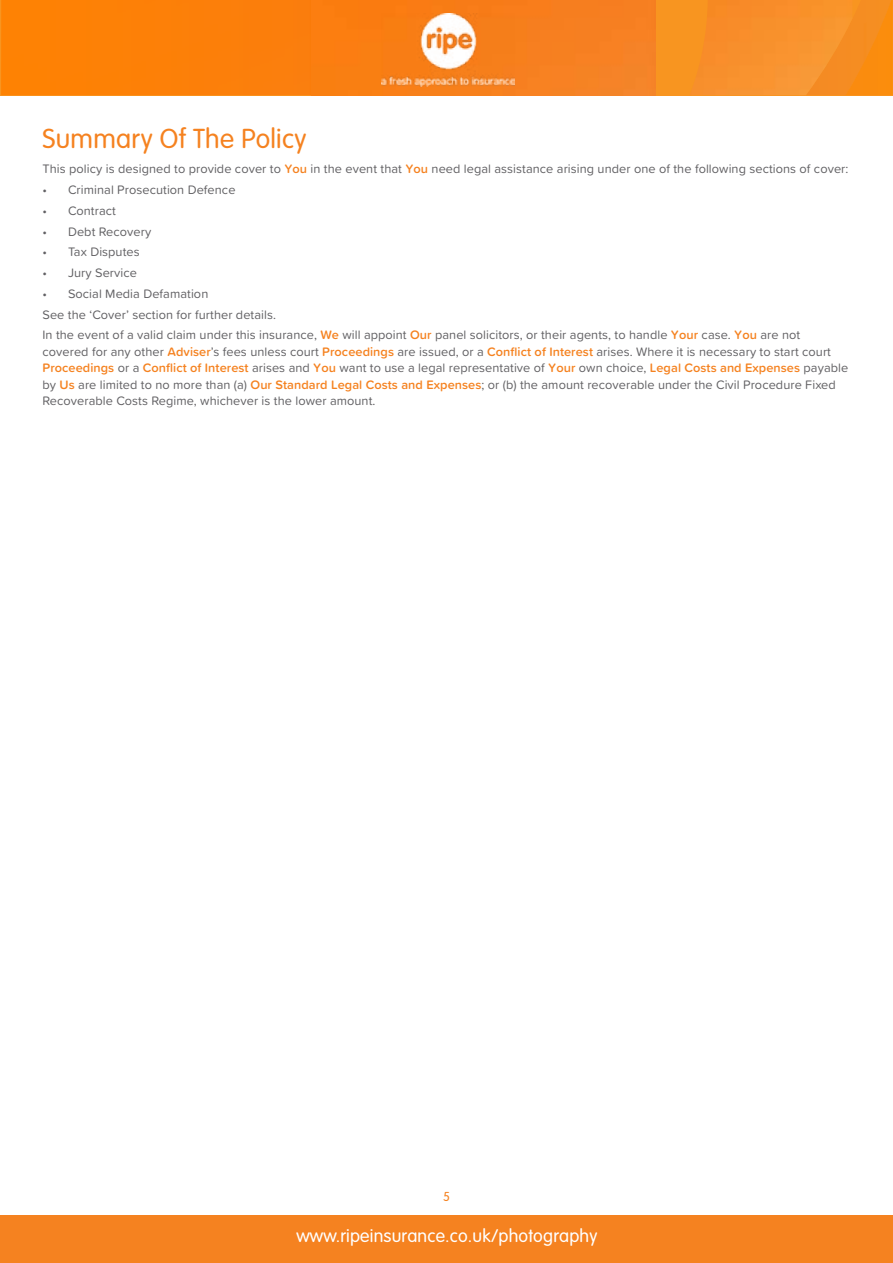
<style>
.page{position:relative;width:893px;height:1263px;background:#fff}
.page>*{position:absolute;margin:0;border:0;box-sizing:border-box;transform-origin:0 0}
.t1{font:300 27px "VAG Rounded Std";letter-spacing:.01em;color:#f58220}
.t2{font:300 18px "VAG Rounded Std";letter-spacing:.01em;color:#fff}
.t3{font:12.75px/16.5px "Proxima Soft";letter-spacing:.005em;color:#626164}
.t4{font:300 12.75px "VAG Rounded Std";color:#f58220}
.s1{font-weight:600;color:#f58220}
</style>
<div class="page">
<svg style="left:0;top:0;width:893px;height:95px;background:#f8901a"></svg>
<img style="left:690px;top:0;width:162px;height:95px">
<img style="left:1px;top:0;width:655px;height:95px">
<div style="left:0;top:1215px;width:893px;height:48px;background:#f58220"></div>
<img style="left:382px;top:14px;width:133px;height:72px">
<h1 class="t1" style="left:43px;top:123px;width:265px">Summary Of The Policy</h1>
<p class="t3" style="left:43px;top:160px;width:807px">This policy is designed to provide cover to <span class="s1">You</span> in the event that <span class="s1">You</span> need legal assistance arising under one of the following sections of cover:</p>
<p class="t3" style="left:43px;top:181px;width:194px">• Criminal Prosecution Defence</p>
<p class="t3" style="left:43px;top:202px;width:75px">• Contract</p>
<p class="t3" style="left:43px;top:222px;width:110px">• Debt Recovery</p>
<p class="t3" style="left:43px;top:243px;width:99px">• Tax Disputes</p>
<p class="t3" style="left:43px;top:264px;width:96px">• Jury Service</p>
<p class="t3" style="left:43px;top:283px;width:759px;line-height:20.7px">• Social Media Defamation<br>See the ‘Cover’ section for further details.<br>In the event of a valid claim under this insurance, <span class="s1">We</span> will appoint <span class="s1">Our</span> panel solicitors, or their agents, to handle <span class="s1">Your</span> case. <span class="s1">You</span> are not</p>
<p class="t3" style="left:43px;top:343px;width:807px">covered for any other <span class="s1">Adviser</span>’s fees unless court <span class="s1">Proceedings</span> are issued, or a <span class="s1">Conflict of Interest</span> arises. Where it is necessary to start court <span class="s1">Proceedings</span> or a <span class="s1">Conflict of Interest</span> arises and <span class="s1">You</span> want to use a legal representative of <span class="s1">Your</span> own choice, <span class="s1">Legal Costs and Expenses</span> payable by <span class="s1">Us</span> are limited to no more than (a) <span class="s1">Our Standard Legal Costs and Expenses</span>; or (b) the amount recoverable under the Civil Procedure Fixed Recoverable Costs Regime, whichever is the lower amount.</p>
<p class="t4" style="left:443px;top:1189px;width:8px">5</p>
<h2 class="t2" style="left:296px;top:1225px;width:303px">www.ripeinsurance.co.uk/photography</h2>
</div>
